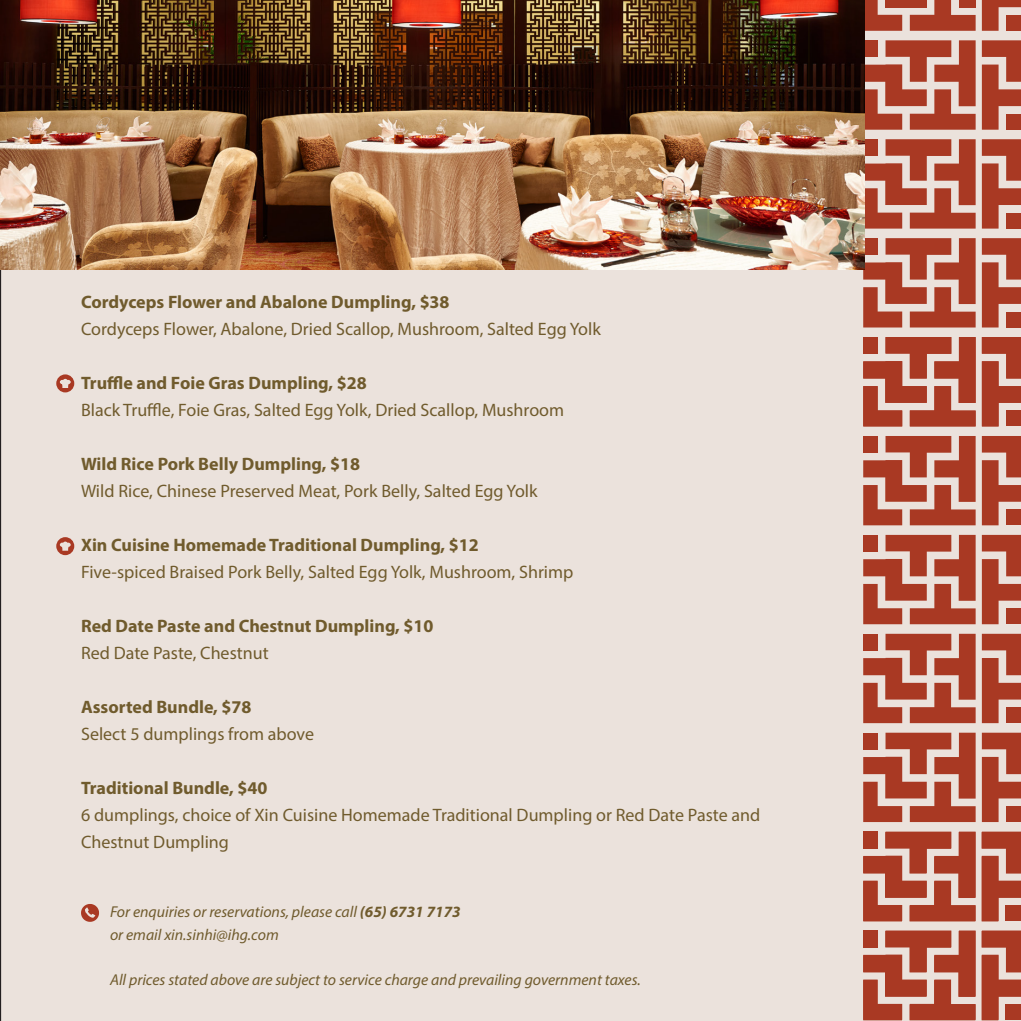
<style>
.page{position:relative;width:1021px;height:1021px;background:#fff}
.page>*{position:absolute;margin:0;border:0;box-sizing:border-box;transform-origin:0 0}
.t1{font:18px/27px "Myriad Pro";color:#705b2d}
.t2{font:700 18px "Myriad Pro";color:#705b2d}
.t3{font:italic 15.75px "Myriad Pro";color:#705b2d}
.s1{font-weight:700}
</style>
<div class="page">
<div style="left:0;top:0;width:1020px;height:1020px;background:#ebe2dc"></div>
<svg style="left:981px;top:238px;width:39px;height:89px;background:#b96250"></svg>
<svg style="left:981px;top:139px;width:39px;height:89px;background:#b96250"></svg>
<svg style="left:981px;top:40px;width:39px;height:90px;background:#b96250"></svg>
<svg style="left:981px;top:0;width:39px;height:31px"></svg>
<div style="left:1006px;top:15px;width:14px;height:16px;background:#a93923"></div>
<svg style="left:981px;top:930px;width:39px;height:90px;background:#b75e4b"></svg>
<svg style="left:981px;top:831px;width:39px;height:90px;background:#b75e4b"></svg>
<svg style="left:981px;top:732px;width:39px;height:90px;background:#b96250"></svg>
<svg style="left:981px;top:633px;width:39px;height:90px;background:#b96250"></svg>
<svg style="left:981px;top:535px;width:39px;height:89px;background:#b8614f"></svg>
<svg style="left:981px;top:436px;width:39px;height:89px;background:#b8614f"></svg>
<svg style="left:981px;top:337px;width:39px;height:89px;background:#b75f4c"></svg>
<svg style="left:863px;top:238px;width:112px;height:89px;background:#bc6a59"></svg>
<div style="left:863px;top:238px;width:14px;height:17px;background:#a93923"></div>
<svg style="left:864px;top:139px;width:111px;height:89px;background:#bc6a59"></svg>
<div style="left:863px;top:139px;width:14px;height:17px;background:#a93923"></div>
<svg style="left:864px;top:40px;width:111px;height:90px;background:#bb6a58"></svg>
<div style="left:863px;top:40px;width:14px;height:17px;background:#a93923"></div>
<svg style="left:909px;top:0;width:66px;height:31px;background:#b96351"></svg>
<div style="left:885px;top:0;width:41px;height:7px;background:#a93923"></div>
<svg style="left:864px;top:0;width:38px;height:31px"></svg>
<svg style="left:863px;top:930px;width:112px;height:90px;background:#bb6756"></svg>
<div style="left:863px;top:930px;width:14px;height:17px;background:#a93923"></div>
<svg style="left:863px;top:831px;width:112px;height:90px;background:#bb6756"></svg>
<div style="left:863px;top:831px;width:14px;height:17px;background:#a93923"></div>
<svg style="left:863px;top:732px;width:112px;height:90px;background:#bc6b59"></svg>
<div style="left:863px;top:732px;width:14px;height:17px;background:#a93923"></div>
<svg style="left:863px;top:633px;width:112px;height:90px;background:#bc6b5a"></svg>
<div style="left:863px;top:633px;width:14px;height:17px;background:#a93923"></div>
<svg style="left:863px;top:535px;width:112px;height:89px;background:#bc6a59"></svg>
<div style="left:863px;top:535px;width:14px;height:16px;background:#a93923"></div>
<svg style="left:863px;top:436px;width:112px;height:89px;background:#bc6a59"></svg>
<div style="left:863px;top:436px;width:14px;height:16px;background:#a93923"></div>
<svg style="left:863px;top:337px;width:112px;height:89px;background:#bb6856"></svg>
<div style="left:863px;top:337px;width:14px;height:17px;background:#a93923"></div>
<svg style="left:81px;top:903px;width:18px;height:18px"></svg>
<svg style="left:56px;top:374px;width:18px;height:18px"></svg>
<svg style="left:56px;top:537px;width:18px;height:18px"></svg>
<img style="left:0;top:0;width:864px;height:269px">
<p class="t2" style="left:81px;top:290px;width:370px">Cordyceps Flower and Abalone Dumpling, $38</p>
<p class="t1" style="left:81px;top:315px;width:521px">Cordyceps Flower, Abalone, Dried Scallop, Mushroom, Salted Egg Yolk</p>
<p class="t2" style="left:81px;top:371px;width:287px">Truffle and Foie Gras Dumpling, $28</p>
<p class="t1" style="left:81px;top:396px;width:484px">Black Truffle, Foie Gras, Salted Egg Yolk, Dried Scallop, Mushroom</p>
<p class="t2" style="left:81px;top:452px;width:280px">Wild Rice Pork Belly Dumpling, $18</p>
<p class="t1" style="left:81px;top:477px;width:458px">Wild Rice, Chinese Preserved Meat, Pork Belly, Salted Egg Yolk</p>
<p class="t2" style="left:81px;top:533px;width:399px">Xin Cuisine Homemade Traditional Dumpling, $12</p>
<p class="t1" style="left:81px;top:558px;width:494px">Five-spiced Braised Pork Belly, Salted Egg Yolk, Mushroom, Shrimp</p>
<p class="t2" style="left:81px;top:614px;width:354px">Red Date Paste and Chestnut Dumpling, $10</p>
<p class="t1" style="left:81px;top:639px;width:189px">Red Date Paste, Chestnut</p>
<p class="t2" style="left:81px;top:695px;width:172px">Assorted Bundle, $78</p>
<p class="t1" style="left:81px;top:720px;width:235px">Select 5 dumplings from above</p>
<p class="t2" style="left:81px;top:776px;width:188px">Traditional Bundle, $40</p>
<p class="t1" style="left:81px;top:801px;width:680px">6 dumplings, choice of Xin Cuisine Homemade Traditional Dumpling or Red Date Paste and<br>Chestnut Dumpling</p>
<p class="t3" style="left:110px;top:902px;width:352px">For enquiries or reservations, please call <span class="s1">(65) 6731 7173</span></p>
<p class="t3" style="left:110px;top:924px;width:170px">or email xin.sinhi@ihg.com</p>
<p class="t3" style="left:110px;top:969px;width:532px">All prices stated above are subject to service charge and prevailing government taxes.</p>
</div>
